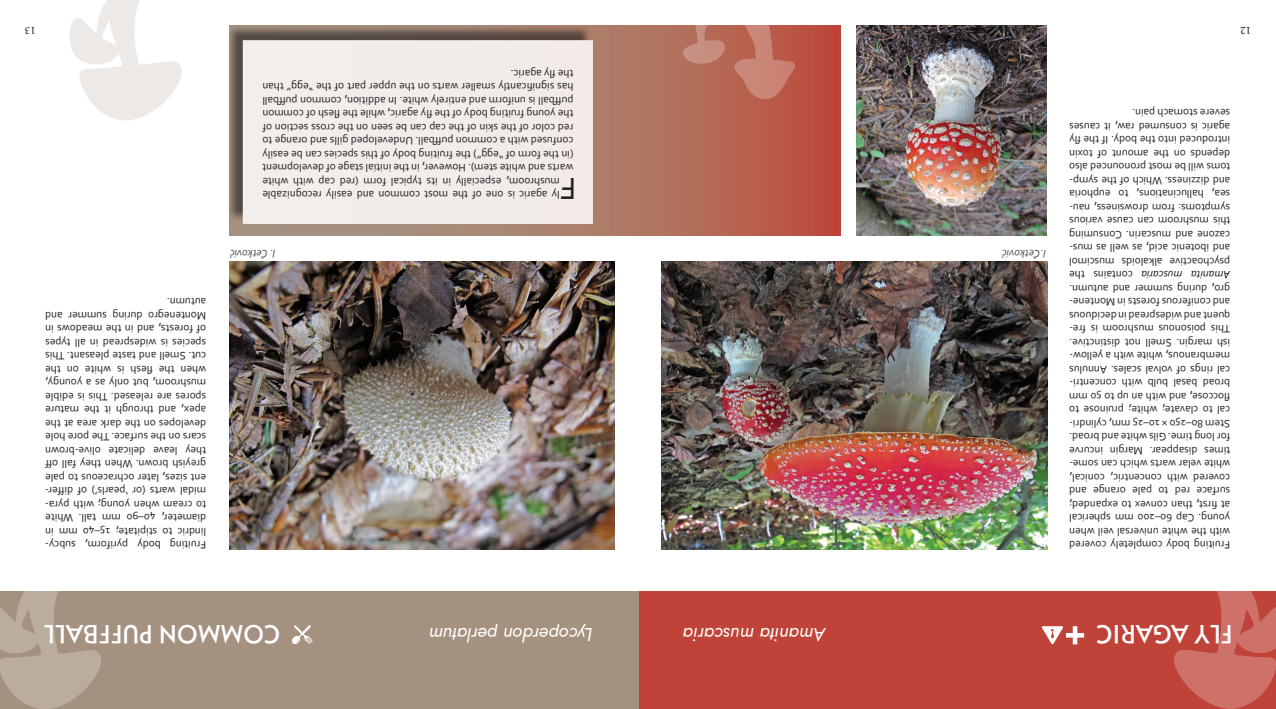
<style>
.page{position:relative;width:1276px;height:709px;background:#fff}
.page>*{position:absolute;margin:0;border:0;box-sizing:border-box;transform-origin:0 0}
.t1{font:31.88px "Corbel";color:#231f20}
.t2{font:25px "Alata";letter-spacing:.01em;color:#fff}
.t3{font:italic 18.75px "Jost";color:#fff}
.t4{font:11.25px/13.5px "Corbel";color:#231f20;text-align:right}
.t5{font:italic 11.25px "Corbel";color:#231f20}
.t6{font:11.25px "Minion Pro";color:#231f20}
.s1{font-style:italic}
</style>
<div class="page">
<svg style="left:230px;top:25px;width:610px;height:210px;background:#b36957"></svg>
<div style="left:227px;top:24px;width:364px;height:198px;background:#231f20;opacity:.75"></div>
<div style="left:243px;top:40px;width:350px;height:184px;background:#f1edea;border:2px solid #fff"></div>
<div style="left:638px;top:591px;width:638px;height:118px;background:#bf4338"></div>
<img style="left:662px;top:262px;width:385px;height:288px">
<div style="left:0;top:591px;width:638px;height:118px;background:#a49180"></div>
<img style="left:229px;top:262px;width:385px;height:288px">
<img style="left:857px;top:25px;width:189px;height:210px">
<svg style="left:1174px;top:591px;width:102px;height:118px"></svg>
<svg style="left:0;top:591px;width:101px;height:118px"></svg>
<svg style="left:682px;top:25px;width:43px;height:39px;background:#bd7e6d"></svg>
<svg style="left:69px;top:0;width:113px;height:121px"></svg>
<svg style="left:734px;top:25px;width:62px;height:75px;background:#c17060"></svg>
<svg style="left:292px;top:625px;width:21px;height:19px"></svg>
<svg style="left:1041px;top:626px;width:43px;height:18px"></svg>
<p class="t6" style="left:36px;top:38px;width:12px;rotate:-180deg">13</p>
<p class="t6" style="left:1251px;top:38px;width:12px;rotate:-180deg">12</p>
<p class="t4" style="left:573px;top:80px;width:64px;rotate:-180deg">the fly agaric.</p>
<p class="t4" style="left:573px;top:94px;width:312px;rotate:-180deg">has significantly smaller warts on the upper part of the “egg” than</p>
<p class="t4" style="left:573px;top:107px;width:312px;rotate:-180deg">puffball is uniform and entirely white. In addition, common puffball</p>
<p class="t4" style="left:573px;top:121px;width:312px;rotate:-180deg">the young fruiting body of the fly agaric, while the flesh of common</p>
<p class="t4" style="left:573px;top:134px;width:312px;rotate:-180deg">red color of the skin of the cap can be seen on the cross section of</p>
<p class="t4" style="left:573px;top:148px;width:312px;rotate:-180deg">confused with a common puffball. Undeveloped gills and orange to</p>
<p class="t4" style="left:573px;top:161px;width:312px;rotate:-180deg">(in the form of “egg”) the fruiting body of this species can be easily</p>
<p class="t4" style="left:573px;top:175px;width:312px;rotate:-180deg">warts and white stem). However, in the initial stage of development</p>
<p class="t4" style="left:560px;top:188px;width:299px;rotate:-180deg">mushroom, especially in its typical form (red cap with white</p>
<p class="t1" style="left:576px;top:208px;width:18px;rotate:-180deg">F</p>
<p class="t4" style="left:560px;top:202px;width:299px;rotate:-180deg">ly agaric is one of the most common and easily recognizable</p>
<p class="t4" style="left:206px;top:552px;width:163px;text-align:justify;rotate:-180deg">Fruiting body pyriform, subcy&shy;lindric to stipitate; 15–40 mm in diameter, 40–90 mm tall. White to cream when young; with pyra&shy;midal warts (or ‘pearls’) of differ&shy;ent sizes, later ochraceous to pale greyish brown. When they fall off they leave delicate olive-brown scars on the surface. The pore hole developes on the dark area at the apex, and through it the mature spores are released. This is edible mushroom, but only as a youngy, when the flesh is white on the cut. Smell and taste pleasant. This species is widespread in all types of forests, and in the meadows in Montenegro during summer and autumn.</p>
<p class="t5" style="left:275px;top:260px;width:47px;rotate:-180deg">I. Ćetković</p>
<p class="t2" style="left:280px;top:656px;width:237px;rotate:-180deg">COMMON PUFFBALL</p>
<p class="t3" style="left:593px;top:647px;width:165px;rotate:-180deg">Lycoperdon perlatum</p>
<p class="t5" style="left:1046px;top:260px;width:45px;rotate:-180deg">I.Ćetković</p>
<p class="t4" style="left:1230px;top:282px;width:162px;text-align:left;rotate:-180deg"><span class="s1">Amanita muscaria<br></span>psychoactive alkaloids muscimol and ibotenic acid, as well as mus&shy;cazone and muscarin. Consuming this mushroom can cause various symptoms: from drowsiness, nau&shy;sea, hallucinations, to euphoria and dizziness. Which of the symp&shy;toms will be most pronounced also depends on the amount of toxin introduced into the body. If the fly agaric is consumed raw, it causes severe stomach pain.</p>
<p class="t4" style="left:1230px;top:552px;width:162px;rotate:-180deg">Fruiting body completely covered with the white universal veil when young. Cap 60–200 mm spherical at first, than convex to expanded; surface red to pale orange and covered with concentric, conical, white velar warts which can some&shy;times disappear. Margin incurve for long time. Gils white and broad.<br>Stem 80–250 × 10–25 mm, cylindri&shy;cal to clavate; white; pruinose to floccose, and with an up to 50 mm broad basal bulb with concentri&shy;cal rings of volval scales. Annulus membranous, white with a yellow&shy;ish margin. Smell not distinctive.<br>This poisonous mushroom is fre&shy;quent and widespread in deciduous and coniferous forests in Montene&shy;gro, during summer and autumn. contains the</p>
<p class="t3" style="left:825px;top:647px;width:144px;rotate:-180deg">Amanita muscaria</p>
<p class="t2" style="left:1232px;top:656px;width:138px;rotate:-180deg">FLY AGARIC</p>
</div>
